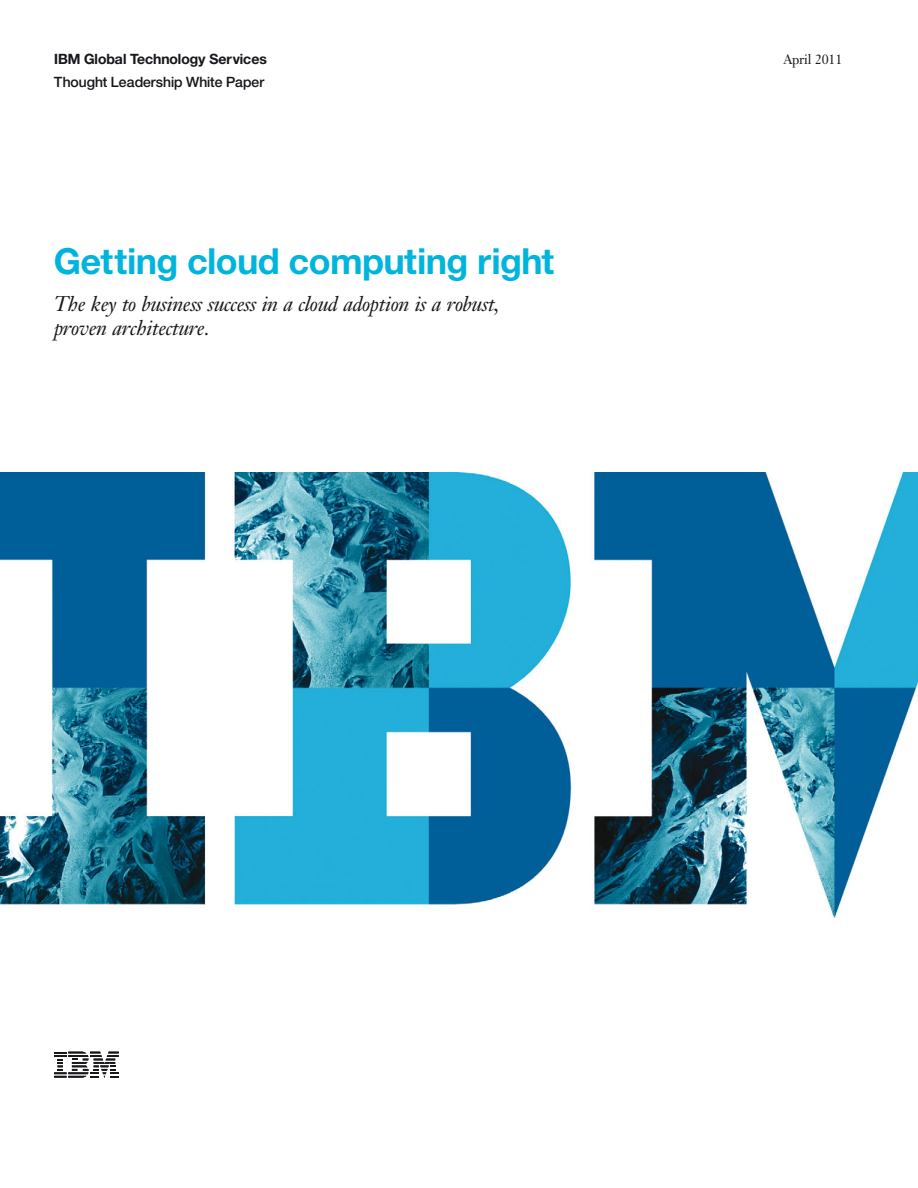
<style>
.page{position:relative;width:918px;height:1188px;background:#fff}
.page>*{position:absolute;margin:0;border:0;box-sizing:border-box;transform-origin:0 0}
.t1{font:700 36px "Helv Neuefor IBM";color:#00b5dd}
.t2{font:italic 21px/24px "Janson Text LT Pro";letter-spacing:-.015em;color:#1a171c}
.t3{font:700 14.25px/22.2px "Helv Neuefor IBM";color:#1a171c}
.t4{font:13.5px "Janson Text LT Pro";letter-spacing:-.015em;color:#1a171c}
.s1{font-weight:500}
</style>
<div class="page">
<svg style="left:54px;top:1052px;width:65px;height:26px"></svg>
<img style="left:0;top:472px;width:918px;height:446px">
<h2 class="t3" style="left:54px;top:50px;width:214px">IBM Global Technology Services<br><span class="s1">Thought Leadership White Paper</span></h2>
<h2 class="t4" style="left:783px;top:54px;width:60px">April 2011</h2>
<h1 class="t1" style="left:54px;top:248px;width:502px">Getting cloud computing right</h1>
<h2 class="t2" style="left:54px;top:294px;width:447px">The key to business success in a cloud adoption is a robust, proven architecture.</h2>
</div>
